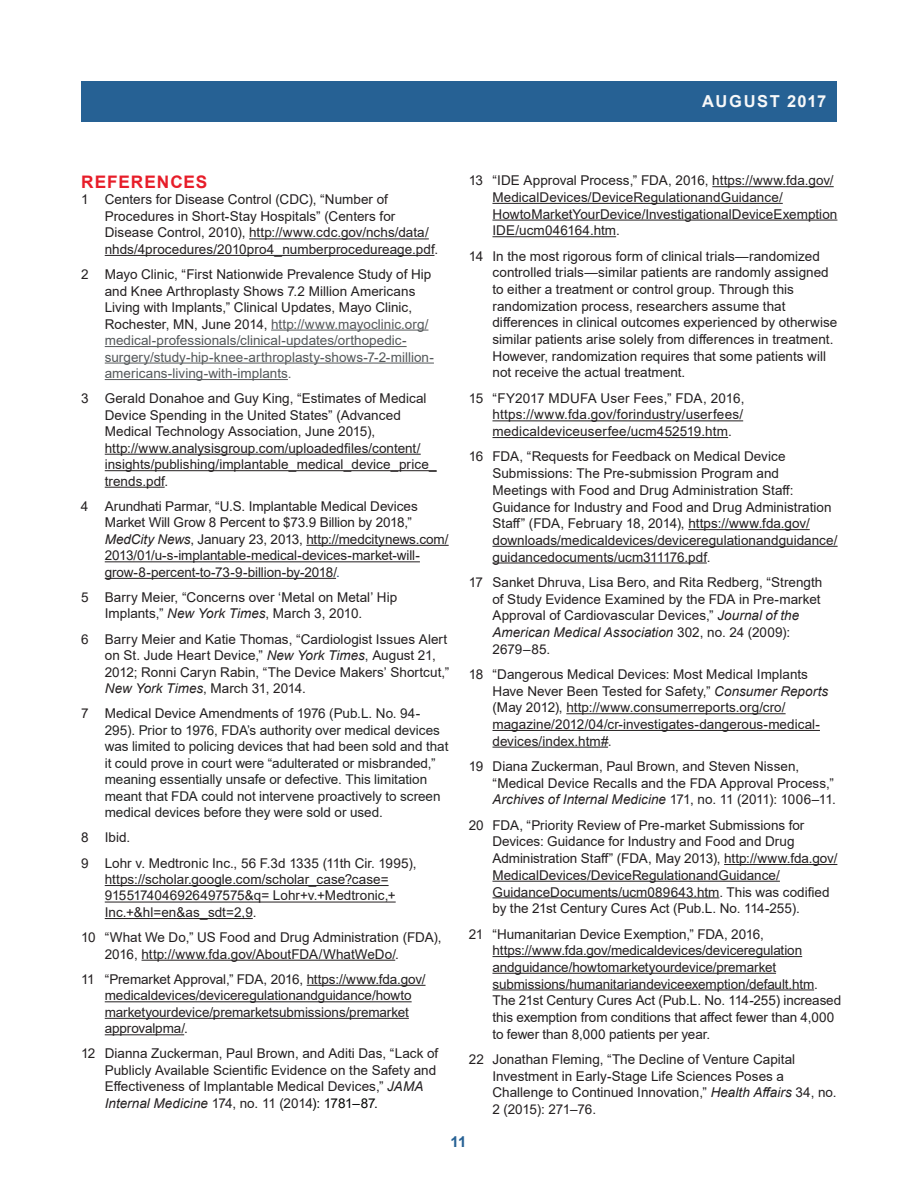
<style>
.page{position:relative;width:918px;height:1188px;background:#fff}
.page>*{position:absolute;margin:0;border:0;box-sizing:border-box;transform-origin:0 0}
.t1{font:700 17.25px "Arial";letter-spacing:.055em;color:#e71d29}
.t2{font:700 16.5px "Arial";letter-spacing:.09em;color:#f7f8f9}
.t3{font:700 15px "Arial";color:#266194}
.t4{font:13.5px/16.6px "Arial";color:#231f20}
.t5{font:13.5px/16.5px "Arial";letter-spacing:-.005em;color:#222323}
.t6{font:13.5px/16.5px "Arial";color:#54585a}
.s1{color:#231f20}
.s2{font-style:italic}
.s3{color:#16497d}
.s4{color:#040503}
.s5{font-family:"Times New Roman"}
</style>
<div class="page">
<hr style="left:492px;top:989px;width:322px;height:1px;background:#231f20">
<hr style="left:492px;top:973px;width:284px;height:1px;background:#231f20">
<hr style="left:492px;top:956px;width:310px;height:1px;background:#231f20">
<hr style="left:492px;top:897px;width:227px;height:1px;background:#231f20">
<hr style="left:492px;top:881px;width:288px;height:1px;background:#231f20">
<hr style="left:724px;top:864px;width:113px;height:1px;background:#231f20">
<hr style="left:492px;top:747px;width:116px;height:1px;background:#231f20">
<hr style="left:492px;top:730px;width:328px;height:1px;background:#231f20">
<hr style="left:566px;top:713px;width:220px;height:1px;background:#231f20">
<hr style="left:492px;top:563px;width:215px;height:1px;background:#231f20">
<hr style="left:492px;top:546px;width:346px;height:1px;background:#231f20">
<hr style="left:688px;top:529px;width:122px;height:1px;background:#231f20">
<hr style="left:492px;top:437px;width:236px;height:1px;background:#231f20">
<hr style="left:492px;top:420px;width:251px;height:1px;background:#231f20">
<hr style="left:492px;top:236px;width:124px;height:1px;background:#231f20">
<hr style="left:492px;top:220px;width:345px;height:1px;background:#231f20">
<hr style="left:492px;top:203px;width:291px;height:1px;background:#231f20">
<hr style="left:712px;top:186px;width:122px;height:1px;background:#231f20">
<hr style="left:105px;top:1034px;width:79px;height:1px;background:#231f20">
<hr style="left:105px;top:1018px;width:304px;height:1px;background:#231f20">
<hr style="left:105px;top:1001px;width:307px;height:1px;background:#231f20">
<hr style="left:307px;top:985px;width:119px;height:1px;background:#231f20">
<hr style="left:142px;top:960px;width:253px;height:1px;background:#231f20">
<hr style="left:105px;top:918px;width:148px;height:1px;background:#231f20">
<hr style="left:105px;top:902px;width:291px;height:1px;background:#231f20">
<hr style="left:105px;top:885px;width:284px;height:1px;background:#231f20">
<hr style="left:105px;top:578px;width:231px;height:1px;background:#231f20">
<hr style="left:105px;top:561px;width:315px;height:1px;background:#231f20">
<hr style="left:306px;top:545px;width:143px;height:1px;background:#231f20">
<hr style="left:105px;top:487px;width:60px;height:1px;background:#231f20">
<hr style="left:105px;top:470px;width:332px;height:1px;background:#231f20">
<hr style="left:105px;top:454px;width:316px;height:1px;background:#231f20">
<hr style="left:105px;top:379px;width:183px;height:1px;background:#54585a">
<hr style="left:105px;top:363px;width:329px;height:1px;background:#54585a">
<hr style="left:105px;top:346px;width:302px;height:1px;background:#54585a">
<hr style="left:271px;top:330px;width:157px;height:1px;background:#54585a">
<hr style="left:105px;top:255px;width:329px;height:1px;background:#231f20">
<hr style="left:249px;top:238px;width:180px;height:1px;background:#231f20">
<div style="left:81px;top:81px;width:756px;height:41px;background:#266194"></div>
<p class="t2" style="left:702px;top:90px;width:125px">AUGUST 2017</p>
<h2 class="t1" style="left:81px;top:170px;width:128px">REFERENCES</h2>
<p class="t4" style="left:105px;top:191px;width:335px;text-indent:-24px">1 Centers for Disease Control (CDC), “Number of Procedures in Short-Stay Hospitals” (Centers for Disease Control, 2010), http://www.cdc.gov/nchs/data/ nhds/4procedures/2010pro4_numberprocedureage.pdf.</p>
<p class="t6" style="left:105px;top:266px;width:331px;text-indent:-24px"><span class="s1">2 Mayo Clinic, “First Nationwide Prevalence Study of Hip and Knee Arthroplasty Shows 7.2 Million Americans Living with Implants,” Clinical Updates, Mayo Clinic, Rochester, MN, June 2014,</span> http://www.mayoclinic.org/ medical-professionals/clinical-updates/orthopedic&shy;surgery/study-hip-knee-arthroplasty-shows-7-2-million&shy;americans-living-with-implants.</p>
<p class="t4" style="left:105px;top:390px;width:333px;text-indent:-24px">3 Gerald Donahoe and Guy King, “Estimates of Medical Device Spending in the United States” (Advanced Medical Technology Association, June 2015), http://www.analysisgroup.com/uploadedfiles/content/ insights/publishing/implantable_medical_device_price_ trends.pdf.</p>
<p class="t4" style="left:105px;top:498px;width:345px;text-indent:-24px">4 Arundhati Parmar, “U.S. Implantable Medical Devices Market Will Grow 8 Percent to $73.9 Billion by 2018,” <span class="s2">MedCity News</span>, January 23, 2013, http://medcitynews.com/ 2013/01/u-s-implantable-medical-devices-market-will&shy;grow-8-percent-to-73-9-billion-by-2018/<span class="s3">.</span></p>
<p class="t4" style="left:105px;top:589px;width:294px;text-indent:-24px">5 Barry Meier, “Concerns over ‘Metal on Metal’ Hip<br>Implants,” <span class="s2">New York Times</span>, March 3, 2010.</p>
<p class="t4" style="left:105px;top:631px;width:346px;text-indent:-24px">6 Barry Meier and Katie Thomas, “Cardiologist Issues Alert on St. Jude Heart Device,” <span class="s2">New York Times</span>, August 21, 2012; Ronni Caryn Rabin, “The Device Makers’ Shortcut,” <span class="s2">New York Times</span>, March 31, 2014.</p>
<p class="t5" style="left:105px;top:705px;width:345px;text-indent:-24px"><span class="s1">7 Medical Device Amendments</span> of 1976 (Pub.L. No. 94- 295). Prior to 1976, FDA’s authority over medical devices was limited to policing devices that had been sold and that it could prove in court were “adulterated or misbranded,” meaning essentially unsafe or defective. This limitation meant that FDA could not intervene proactively to screen medical devices before they were sold or used.</p>
<p class="t4" style="left:81px;top:829px;width:51px">8 Ibid.</p>
<p class="t4" style="left:105px;top:854px;width:313px;text-indent:-24px">9 Lohr v. Medtronic Inc., 56 F.3d 1335 (11th Cir. 1995), https://scholar.google.com/scholar_case?case= 9155174046926497575&amp;q= Lohr+v.+Medtronic,+ Inc.+&amp;hl=en&amp;as_sdt=2,9.</p>
<p class="t4" style="left:105px;top:929px;width:338px;text-indent:-24px">10 “What We Do,” US Food and Drug Administration (FDA),<br>2016, http://www.fda.gov/AboutFDA/WhatWeDo/.</p>
<p class="t4" style="left:105px;top:971px;width:322px;text-indent:-24px">11 “Premarket Approval,” FDA, 2016, https://www.fda.gov/ medicaldevices/deviceregulationandguidance/howto marketyourdevice/premarketsubmissions/premarket approvalpma/.</p>
<p class="t4" style="left:105px;top:1045px;width:335px;text-indent:-24px">12 Dianna Zuckerman, Paul Brown, and Aditi Das, “Lack of Publicly Available Scientific Evidence on the Safety and Effectiveness of Implantable Medical Devices,” <span class="s2">JAMA Internal Medicine</span> 174, no. 11 (2014<span class="s4">): 1781–87.</span></p>
<p class="t4" style="left:492px;top:172px;width:346px;text-indent:-24px">13 “IDE Approval Process,” FDA, 2016, https://www.fda.gov/ MedicalDevices/DeviceRegulationandGuidance/ HowtoMarketYourDevice/InvestigationalDeviceExemption IDE/ucm046164.htm.</p>
<p class="t4" style="left:492px;top:248px;width:346px;text-indent:-24px">14 In the most rigorous form of clinical trials—randomized controlled trials—similar patients are randomly assigned to either a treatment or control group. Through this randomization process, researchers assume that differences in clinical outcomes experienced by otherwise similar patients arise solely from differences in treatment.<br>However, randomization requires that some patients will not receive the actual treatment.</p>
<p class="t4" style="left:492px;top:390px;width:253px;text-align:justify;text-indent:-24px">15 “FY2017 MDUFA User Fees,” FDA, 2016, https://www.fda.gov/forindustry/userfees/ medicaldeviceuserfee/ucm452519.htm.</p>
<p class="t4" style="left:492px;top:448px;width:347px;text-indent:-24px">16 FDA, “Requests for Feedback on Medical Device Submissions: The Pre-submission Program and<br>Meetings with Food and Drug Administration Staff:<br>Guidance for Industry and Food and Drug Administration Staff” (FDA, February 18, 2014), https://www.fda.gov/ downloads/medicaldevices/deviceregulationandguidance/ guidancedocuments/ucm311176.pdf.</p>
<p class="t4" style="left:492px;top:574px;width:331px;text-indent:-24px">17 Sanket Dhruva, Lisa Bero, and Rita Redberg, “Strength of Study Evidence Examined by the FDA in Pre-market Approval of Cardiovascular Devices,” <span class="s2">Journal of the American Medical Association</span> 302, no. 24 (2009):<br>2679–85.</p>
<p class="t4" style="left:492px;top:666px;width:337px;text-indent:-24px">18 “Dangerous Medical Devices: Most Medical Implants Have Never Been Tested for Safety,” <span class="s2">Consumer Reports </span>(May 2012), http://www.consumerreports.org/cro/ magazine/2012/04/cr-investigates-dangerous-medical&shy;devices/index.htm#<span class="s5">.</span></p>
<p class="t4" style="left:492px;top:758px;width:345px;text-indent:-24px">19 Diana Zuckerman, Paul Brown, and Steven Nissen, “Medical Device Recalls and the FDA Approval Process,”<br><span class="s2">Archives of Internal Medicine</span> 171, no. 11 (2011): 1006–11.</p>
<p class="t4" style="left:492px;top:817px;width:346px;text-indent:-24px">20 FDA, “Priority Review of Pre-market Submissions for Devices: Guidance for Industry and Food and Drug Administration Staff” (FDA, May 2013), http://www.fda.gov/ MedicalDevices/DeviceRegulationandGuidance/ GuidanceDocuments/ucm089643.htm. This was codified by the 21st Century Cures Act (Pub.L. No. 114-255).</p>
<p class="t4" style="left:492px;top:925px;width:350px;text-indent:-24px">21 “Humanitarian Device Exemption,” FDA, 2016, https://www.fda.gov/medicaldevices/deviceregulation andguidance/howtomarketyourdevice/premarket submissions/humanitariandeviceexemption/default.htm.<br>The 21st Century Cures Act (Pub.L. No. 114-255) increased this exemption from conditions that affect fewer than 4,000 to fewer than 8,000 patients per year.</p>
<p class="t4" style="left:492px;top:1051px;width:346px;text-indent:-24px">22 Jonathan Fleming, “The Decline of Venture Capital Investment in Early-Stage Life Sciences Poses a Challenge to Continued Innovation,” <span class="s2">Health Affairs</span> 34, no.<br>2 (2015): 271–76.</p>
<p class="t3" style="left:451px;top:1131px;width:17px">11</p>
</div>
